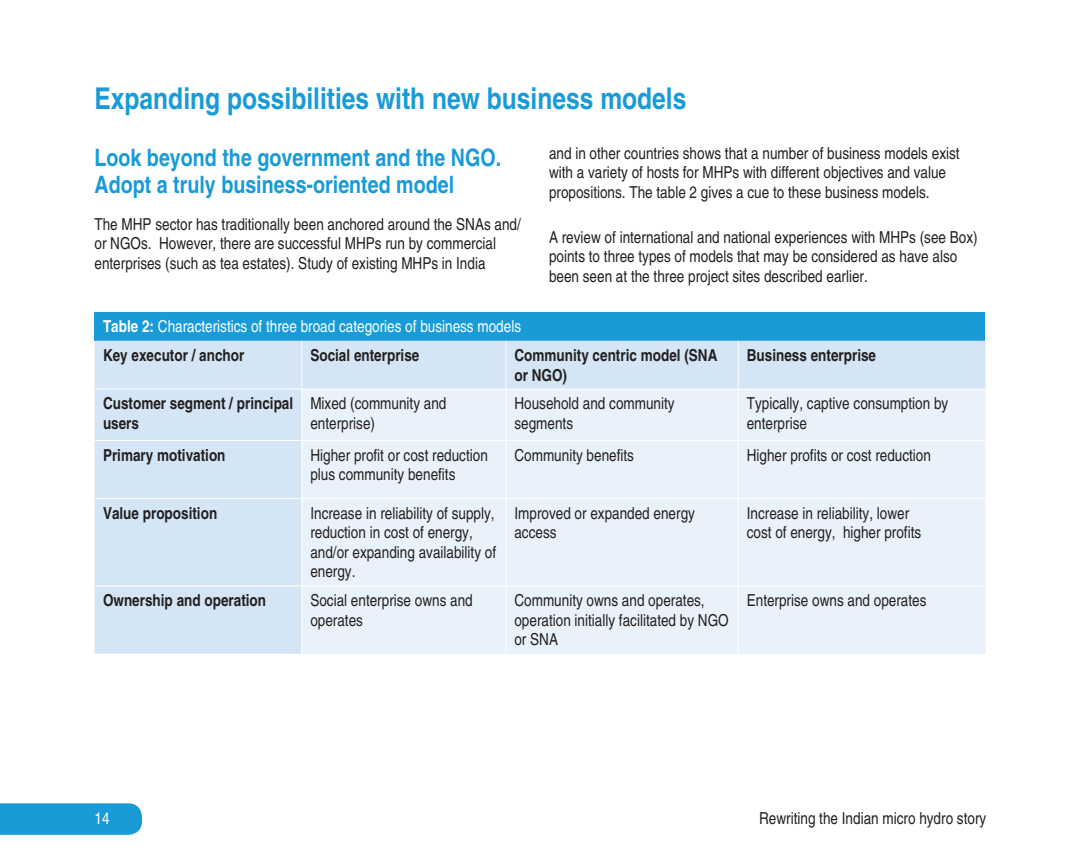
<style>
.page{position:relative;width:1080px;height:864px;background:#fff}
.page>*{position:absolute;margin:0;border:0;box-sizing:border-box;transform-origin:0 0}
.t1{font:700 30px "Helvetica Narrow OTF";color:#199bd8}
.t2{font:700 24px/27px "Helvetica Narrow OTF";color:#199bd8}
.t3{font:16.5px/19.5px "Helvetica Narrow OTF";color:#231f20}
.t4{font:700 16.5px/19.5px "Helvetica Narrow OTF";color:#231f20}
.t5{font:16.5px/28.8px "Helvetica Narrow OTF";color:#fff}
.s1{font-weight:700}
.s2{font-weight:700;color:#231f20}
</style>
<div class="page">
<svg style="left:0;top:803px;width:142px;height:32px;background:#209ed9"></svg>
<div style="left:94px;top:312px;width:892px;height:29px;background:#199bd8"></div>
<div style="left:94px;top:341px;width:892px;height:313px;background:#d4e5f5"></div>
<div style="left:303px;top:390px;width:683px;height:264px;background:#e9f2fa"></div>
<hr style="left:302px;top:389px;width:1px;height:51px;background:#fff">
<hr style="left:506px;top:389px;width:1px;height:51px;background:#fff">
<hr style="left:738px;top:389px;width:1px;height:51px;background:#fff">
<hr style="left:94px;top:440px;width:208px;height:1px;background:#fff">
<hr style="left:302px;top:440px;width:204px;height:1px;background:#fff">
<hr style="left:302px;top:441px;width:1px;height:57px;background:#fff">
<hr style="left:506px;top:440px;width:232px;height:1px;background:#fff">
<hr style="left:506px;top:441px;width:1px;height:57px;background:#fff">
<hr style="left:738px;top:440px;width:248px;height:1px;background:#fff">
<hr style="left:738px;top:441px;width:1px;height:57px;background:#fff">
<hr style="left:302px;top:341px;width:1px;height:48px;background:#fff">
<hr style="left:506px;top:341px;width:1px;height:48px;background:#fff">
<hr style="left:738px;top:341px;width:1px;height:48px;background:#fff">
<hr style="left:94px;top:389px;width:208px;height:1px;background:#fff">
<hr style="left:302px;top:389px;width:204px;height:1px;background:#fff">
<hr style="left:506px;top:389px;width:232px;height:1px;background:#fff">
<hr style="left:738px;top:389px;width:248px;height:1px;background:#fff">
<hr style="left:94px;top:498px;width:208px;height:1px;background:#fff">
<hr style="left:302px;top:498px;width:204px;height:1px;background:#fff">
<hr style="left:302px;top:499px;width:1px;height:87px;background:#fff">
<hr style="left:506px;top:498px;width:232px;height:1px;background:#fff">
<hr style="left:506px;top:499px;width:1px;height:87px;background:#fff">
<hr style="left:738px;top:498px;width:248px;height:1px;background:#fff">
<hr style="left:738px;top:499px;width:1px;height:87px;background:#fff">
<hr style="left:94px;top:586px;width:208px;height:1px;background:#fff">
<hr style="left:302px;top:586px;width:204px;height:1px;background:#fff">
<hr style="left:302px;top:586px;width:1px;height:68px;background:#fff">
<hr style="left:506px;top:586px;width:232px;height:1px;background:#fff">
<hr style="left:506px;top:586px;width:1px;height:68px;background:#fff">
<hr style="left:738px;top:586px;width:248px;height:1px;background:#fff">
<hr style="left:738px;top:586px;width:1px;height:68px;background:#fff">
<h1 class="t1" style="left:94px;top:80px;width:593px">Expanding possibilities with new business models</h1>
<h2 class="t2" style="left:94px;top:144px;width:408px">Look beyond the government and the NGO.<br>Adopt a truly business-oriented model</h2>
<p class="t3" style="left:94px;top:214px;width:428px">The MHP sector has traditionally been anchored around the SNAs and/ or NGOs. However, there are successful MHPs run by commercial enterprises (such as tea estates). Study of existing MHPs in India</p>
<p class="t3" style="left:549px;top:143px;width:412px">and in other countries shows that a number of business models exist with a variety of hosts for MHPs with different objectives and value propositions. The table 2 gives a cue to these business models.</p>
<p class="t3" style="left:549px;top:227px;width:430px">A review of international and national experiences with MHPs (see Box) points to three types of models that may be considered as have also been seen at the three project sites described earlier.</p>
<p class="t5" style="left:103px;top:312px;width:420px"><span class="s1">Table 2:</span> Characteristics of three broad categories of business models<br><span class="s2">Key executor / anchor</span></p>
<p class="t4" style="left:310px;top:345px;width:111px">Social enterprise</p>
<p class="t4" style="left:514px;top:345px;width:204px">Community centric model (SNA or NGO)</p>
<p class="t4" style="left:747px;top:345px;width:131px">Business enterprise</p>
<p class="t4" style="left:103px;top:394px;width:192px">Customer segment / principal users</p>
<p class="t3" style="left:310px;top:394px;width:138px">Mixed (community and enterprise)</p>
<p class="t3" style="left:514px;top:394px;width:162px">Household and community segments</p>
<p class="t3" style="left:747px;top:394px;width:203px">Typically, captive consumption by enterprise</p>
<p class="t4" style="left:103px;top:445px;width:124px">Primary motivation</p>
<p class="t3" style="left:310px;top:445px;width:179px">Higher profit or cost reduction plus community benefits</p>
<p class="t3" style="left:514px;top:445px;width:121px">Community benefits</p>
<p class="t3" style="left:747px;top:445px;width:186px">Higher profits or cost reduction</p>
<p class="t4" style="left:103px;top:503px;width:116px">Value proposition</p>
<p class="t3" style="left:310px;top:503px;width:187px">Increase in reliability of supply, reduction in cost of energy, and/or expanding availability of energy.</p>
<p class="t3" style="left:514px;top:503px;width:182px">Improved or expanded energy access</p>
<p class="t3" style="left:747px;top:503px;width:176px">Increase in reliability, lower cost of energy, higher profits</p>
<p class="t4" style="left:103px;top:591px;width:165px">Ownership and operation</p>
<p class="t3" style="left:310px;top:591px;width:164px">Social enterprise owns and operates</p>
<p class="t3" style="left:514px;top:591px;width:216px">Community owns and operates, operation initially facilitated by NGO or SNA</p>
<p class="t3" style="left:747px;top:591px;width:181px">Enterprise owns and operates</p>
<p class="t5" style="left:95px;top:804px;width:17px">14</p>
<p class="t3" style="left:759px;top:809px;width:229px">Rewriting the Indian micro hydro story</p>
</div>
